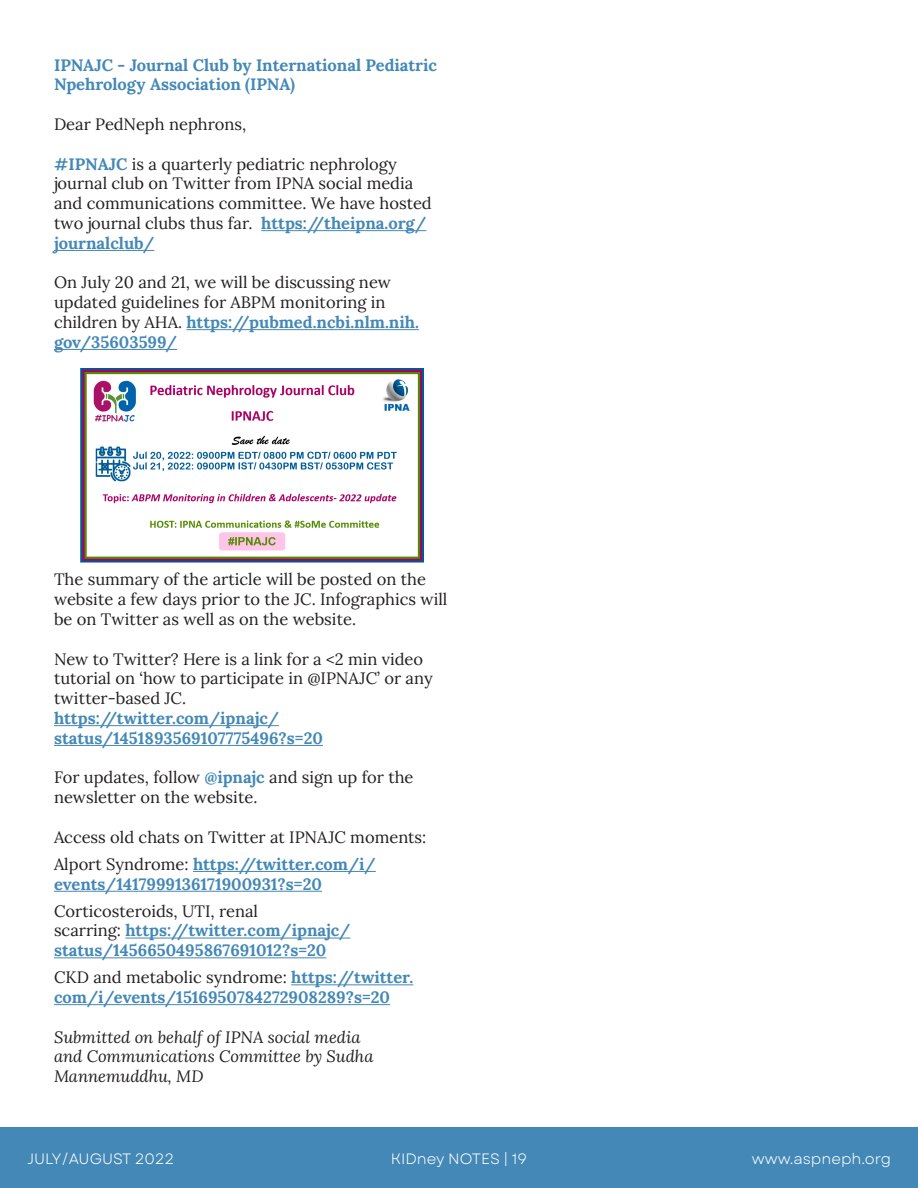
<style>
.page{position:relative;width:918px;height:1188px;background:#fff}
.page>*{position:absolute;margin:0;border:0;box-sizing:border-box;transform-origin:0 0}
.Body_Text{font:16.5px/19.8px "Lora";color:#231f20}
.Body_Text-2{font:700 16.5px/19.8px "Lora";color:#4388b6}
.Body_Text-3{font:italic 16.5px/19.8px "Lora";color:#231f20}
.Sub_Heading{font:700 16.5px/19.8px "Lora";color:#4388b6}
.t1{font:15px "Garet";color:#fff}
.s1{font-weight:700;color:#4388b6}
.s2{font-weight:400;color:#231f20}
</style>
<div class="page">
<div style="left:0;top:1128px;width:918px;height:60px;background:#4388b6"></div>
<img style="left:81px;top:368px;width:342px;height:194px">
<hr style="left:261px;top:230px;width:165px;height:1px;background:#4388b6">
<hr style="left:54px;top:250px;width:100px;height:1px;background:#4388b6">
<hr style="left:186px;top:329px;width:233px;height:1px;background:#4388b6">
<hr style="left:54px;top:349px;width:123px;height:1px;background:#4388b6">
<hr style="left:54px;top:725px;width:225px;height:1px;background:#4388b6">
<hr style="left:54px;top:745px;width:269px;height:1px;background:#4388b6">
<hr style="left:193px;top:871px;width:183px;height:1px;background:#4388b6">
<hr style="left:54px;top:891px;width:268px;height:1px;background:#4388b6">
<hr style="left:125px;top:938px;width:225px;height:1px;background:#4388b6">
<hr style="left:54px;top:957px;width:272px;height:1px;background:#4388b6">
<hr style="left:291px;top:984px;width:122px;height:1px;background:#4388b6">
<hr style="left:54px;top:1004px;width:336px;height:1px;background:#4388b6">
<p class="Sub_Heading" style="left:54px;top:54px;width:385px">IPNAJC - Journal Club by International Pediatric<br>Npehrology Association (IPNA)</p>
<p class="Body_Text" style="left:54px;top:113px;width:194px">Dear PedNeph nephrons,</p>
<p class="Body_Text" style="left:54px;top:153px;width:379px"><span class="s1">#IPNAJC</span> is a quarterly pediatric nephrology journal club on Twitter from IPNA social media and communications committee. We have hosted two journal clubs thus far. <span class="s1">https://theipna.org/ journalclub/</span></p>
<p class="Body_Text" style="left:54px;top:272px;width:366px">On July 20 and 21, we will be discussing new updated guidelines for ABPM monitoring in children by AHA. <span class="s1">https://pubmed.ncbi.nlm.nih. gov/35603599/</span></p>
<p class="Body_Text" style="left:54px;top:569px;width:395px">The summary of the article will be posted on the website a few days prior to the JC. Infographics will be on Twitter as well as on the website.</p>
<p class="Body_Text" style="left:54px;top:648px;width:380px">New to Twitter? Here is a link for a &lt;2 min video tutorial on ‘how to participate in @IPNAJC’ or any twitter-based JC.</p>
<p class="Body_Text-2" style="left:54px;top:707px;width:270px">https://twitter.com/ipnajc/ status/1451893569107775496?s=20</p>
<p class="Body_Text" style="left:54px;top:767px;width:361px">For updates, follow <span class="s1">@ipnajc</span> and sign up for the newsletter on the website.</p>
<p class="Body_Text" style="left:54px;top:826px;width:374px">Access old chats on Twitter at IPNAJC moments:</p>
<p class="Body_Text-2" style="left:54px;top:853px;width:323px"><span class="s2">Alport Syndrome:</span> https://twitter.com/i/ events/1417999136171900931?s=20</p>
<p class="Body_Text-2" style="left:54px;top:900px;width:298px"><span class="s2">Corticosteroids, UTI, renal<br>scarring:</span> https://twitter.com/ipnajc/ status/1456650495867691012?s=20</p>
<p class="Body_Text-2" style="left:54px;top:966px;width:361px"><span class="s2">CKD and metabolic syndrome:</span> https://twitter. com/i/events/1516950784272908289?s=20</p>
<p class="Body_Text-3" style="left:54px;top:1026px;width:321px">Submitted on behalf of IPNA social media and Communications Committee by Sudha<br>Mannemuddhu, MD</p>
<p class="t1" style="left:27px;top:1150px;width:149px">JULY/AUGUST 2022</p>
<p class="t1" style="left:391px;top:1150px;width:138px">KIDney NOTES | 19</p>
<p class="t1" style="left:752px;top:1150px;width:141px">www.aspneph.org</p>
</div>
